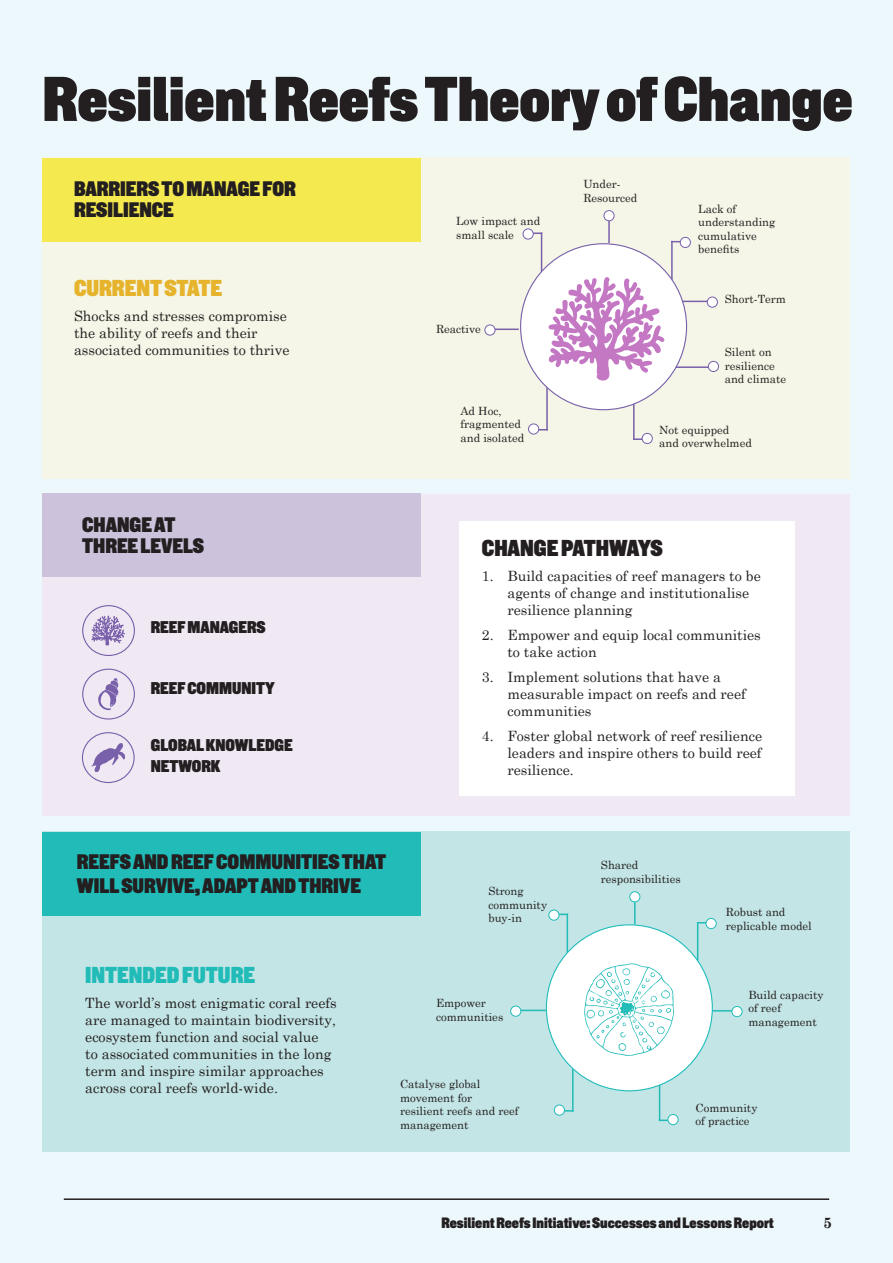
<style>
.page{position:relative;width:893px;height:1263px;background:#edf8fc}
.page>*{position:absolute;margin:0;border:0;box-sizing:border-box;transform-origin:0 0}
.Heading{font:63px "New Grotesk Square SIX";color:#231f20}
.t1{font:22.95px "New Grotesk Square SIX";color:#22bcb8}
.t2{font:22.95px "New Grotesk Square SIX";color:#231f20}
.t3{font:22.95px "New Grotesk Square SIX";color:#e6b42c}
.t4{font:21px/21px "New Grotesk Square SIX";color:#231f20}
.t5{font:16.95px/20.4px "New Grotesk Square SIX";color:#231f20}
.t6{font:15px "New Grotesk Square SIX";color:#231f20}
.t7{font:700 15px "Century Schoolbook";color:#231f20}
.t8{font:14.1px/17px "Century Schoolbook";color:#231f20}
.t9{font:11.4px/13.6px "Century Schoolbook";color:#231f20}
</style>
<div class="page">
<hr style="left:64px;top:1198px;width:765px;height:2px;background:#231f20">
<div style="left:43px;top:157px;width:807px;height:322px;background:#f5f6e7"></div>
<div style="left:43px;top:494px;width:807px;height:321px;background:#f0e9f4"></div>
<div style="left:43px;top:831px;width:807px;height:320px;background:#c3e5e5"></div>
<svg style="left:91px;top:743px;width:34px;height:29px"></svg>
<svg style="left:98px;top:678px;width:21px;height:32px"></svg>
<hr style="left:541px;top:232px;width:1px;height:51px;background:#7960aa">
<svg style="left:534px;top:232px;width:8px;height:2px"></svg>
<div style="left:523px;top:229px;width:10px;height:10px;background:#fff;border-radius:50%"></div>
<div style="left:523px;top:229px;width:11px;height:10px;border:1px solid #7960aa;border-radius:50%"></div>
<svg style="left:495px;top:329px;width:24px;height:1px"></svg>
<div style="left:485px;top:325px;width:10px;height:10px;background:#fff;border-radius:50%"></div>
<div style="left:484px;top:325px;width:11px;height:10px;border:1px solid #7960aa;border-radius:50%"></div>
<hr style="left:546px;top:379px;width:2px;height:51px;background:#7960aa">
<div style="left:528px;top:424px;width:11px;height:10px;background:#fff;border-radius:50%"></div>
<div style="left:528px;top:423px;width:11px;height:11px;border:1px solid #7960aa;border-radius:50%"></div>
<hr style="left:671px;top:241px;width:2px;height:51px;background:#7960aa">
<div style="left:680px;top:237px;width:10px;height:10px;background:#fff;border-radius:50%"></div>
<div style="left:680px;top:237px;width:11px;height:11px;border:1px solid #7960aa;border-radius:50%"></div>
<hr style="left:608px;top:221px;width:2px;height:22px;background:#7960aa">
<div style="left:604px;top:211px;width:10px;height:10px;background:#fff;border-radius:50%"></div>
<div style="left:604px;top:210px;width:10px;height:11px;border:1px solid #7960aa;border-radius:50%"></div>
<hr style="left:673px;top:301px;width:43px;height:1px;background:#7960aa">
<div style="left:707px;top:297px;width:10px;height:10px;background:#fff;border-radius:50%"></div>
<div style="left:707px;top:297px;width:11px;height:11px;border:1px solid #7960aa;border-radius:50%"></div>
<hr style="left:633px;top:389px;width:2px;height:51px;background:#7960aa">
<svg style="left:634px;top:438px;width:8px;height:2px"></svg>
<div style="left:642px;top:433px;width:10px;height:11px;background:#fff;border-radius:50%"></div>
<div style="left:642px;top:433px;width:11px;height:11px;border:1px solid #7960aa;border-radius:50%"></div>
<hr style="left:674px;top:366px;width:43px;height:2px;background:#7960aa">
<div style="left:708px;top:361px;width:10px;height:11px;background:#fff;border-radius:50%"></div>
<div style="left:708px;top:361px;width:11px;height:11px;border:1px solid #7960aa;border-radius:50%"></div>
<div style="left:521px;top:244px;width:165px;height:166px;background:#fff;border-radius:50%"></div>
<svg style="left:548px;top:277px;width:117px;height:107px"></svg>
<div style="left:43px;top:158px;width:378px;height:83px;background:#f4ea50"></div>
<div style="left:459px;top:521px;width:336px;height:275px;background:#fff"></div>
<div style="left:43px;top:494px;width:378px;height:83px;background:#ccc2db"></div>
<div style="left:82px;top:605px;width:53px;height:51px;border:1px solid #7960aa;border-radius:50%"></div>
<svg style="left:91px;top:615px;width:34px;height:31px"></svg>
<div style="left:82px;top:669px;width:53px;height:50px;border:1px solid #7960aa;border-radius:50%"></div>
<div style="left:82px;top:732px;width:53px;height:51px;border:1px solid #7960aa;border-radius:50%"></div>
<div style="left:43px;top:832px;width:378px;height:83px;background:#22bcb8"></div>
<hr style="left:567px;top:914px;width:1px;height:50px;background:#22bcb8">
<div style="left:549px;top:910px;width:10px;height:10px;background:#fff;border-radius:50%"></div>
<div style="left:548px;top:910px;width:11px;height:10px;border:1px solid #22bcb8;border-radius:50%"></div>
<hr style="left:516px;top:1010px;width:30px;height:1px;background:#22bcb8">
<div style="left:511px;top:1006px;width:10px;height:10px;background:#fff;border-radius:50%"></div>
<div style="left:510px;top:1006px;width:11px;height:10px;border:1px solid #22bcb8;border-radius:50%"></div>
<hr style="left:572px;top:1060px;width:2px;height:51px;background:#22bcb8">
<div style="left:554px;top:1105px;width:10px;height:10px;background:#fff;border-radius:50%"></div>
<div style="left:554px;top:1105px;width:11px;height:10px;border:1px solid #21bdbd;border-radius:50%"></div>
<hr style="left:697px;top:922px;width:1px;height:51px;background:#22bcb8">
<div style="left:706px;top:918px;width:10px;height:11px;background:#fff;border-radius:50%"></div>
<div style="left:706px;top:918px;width:11px;height:11px;border:1px solid #22bcb8;border-radius:50%"></div>
<hr style="left:634px;top:902px;width:2px;height:22px;background:#22bcb8">
<div style="left:630px;top:892px;width:10px;height:10px;background:#fff;border-radius:50%"></div>
<div style="left:629px;top:891px;width:11px;height:11px;border:1px solid #22bcb8;border-radius:50%"></div>
<hr style="left:698px;top:1010px;width:42px;height:1px;background:#22bcb8">
<div style="left:732px;top:1006px;width:10px;height:11px;background:#fff;border-radius:50%"></div>
<div style="left:732px;top:1006px;width:10px;height:11px;border:1px solid #22bcb8;border-radius:50%"></div>
<hr style="left:659px;top:1070px;width:1px;height:51px;background:#22bcb8">
<svg style="left:660px;top:1119px;width:8px;height:2px"></svg>
<div style="left:668px;top:1114px;width:10px;height:11px;background:#fff;border-radius:50%"></div>
<div style="left:668px;top:1114px;width:10px;height:11px;border:1px solid #22bcb8;border-radius:50%"></div>
<div style="left:546px;top:925px;width:166px;height:166px;background:#fff;border-radius:50%"></div>
<svg style="left:584px;top:963px;width:90px;height:93px"></svg>
<p class="Heading" style="left:43px;top:59px;width:812px">Resilient Reefs Theory of Change</p>
<p class="t4" style="left:74px;top:178px;width:223px">BARRIERS TO MANAGE FOR<br>RESILIENCE</p>
<p class="t3" style="left:74px;top:274px;width:150px">CURRENT STATE</p>
<p class="t8" style="left:74px;top:307px;width:217px">Shocks and stresses compromise the ability of reefs and their associated communities to thrive</p>
<p class="t4" style="left:82px;top:515px;width:123px">CHANGE AT<br>THREE LEVELS</p>
<p class="t5" style="left:151px;top:618px;width:116px">REEF MANAGERS</p>
<p class="t5" style="left:151px;top:678px;width:125px">REEF COMMUNITY</p>
<p class="t5" style="left:151px;top:735px;width:143px">GLOBAL KNOWLEDGE<br>NETWORK</p>
<p class="t9" style="left:456px;top:213px;width:86px">Low impact and small scale</p>
<p class="t9" style="left:436px;top:321px;width:46px">Reactive</p>
<p class="t9" style="left:460px;top:403px;width:65px">Ad Hoc, fragmented and isolated</p>
<p class="t9" style="left:583px;top:176px;width:55px">Under-<br>Resourced</p>
<p class="t9" style="left:698px;top:201px;width:79px">Lack of understanding cumulative benefits</p>
<p class="t9" style="left:725px;top:291px;width:63px">Short-Term</p>
<p class="t9" style="left:725px;top:344px;width:63px">Silent on resilience and climate</p>
<p class="t9" style="left:659px;top:422px;width:94px">Not equipped and overwhelmed</p>
<p class="t2" style="left:482px;top:533px;width:182px">CHANGE PATHWAYS</p>
<p class="t8" style="left:507px;top:566px;width:255px;text-indent:-26px">1. Build capacities of reef managers to be agents of change and institutionalise resilience planning</p>
<p class="t8" style="left:507px;top:625px;width:255px;text-indent:-26px">2. Empower and equip local communities to take action</p>
<p class="t8" style="left:507px;top:667px;width:240px;text-indent:-26px">3. Implement solutions that have a measurable impact on reefs and reef communities</p>
<p class="t8" style="left:507px;top:726px;width:256px;text-align:justify;text-indent:-26px">4. Foster global network of reef resilience leaders and inspire others to build reef resilience.</p>
<p class="t4" style="left:77px;top:850px;width:311px;line-height:24px">REEFS AND REEF COMMUNITIES THAT<br>WILL SURVIVE, ADAPT AND THRIVE</p>
<p class="t9" style="left:488px;top:883px;width:60px">Strong community buy-in</p>
<p class="t1" style="left:85px;top:960px;width:171px">INTENDED FUTURE</p>
<p class="t8" style="left:85px;top:993px;width:253px">The world’s most enigmatic coral reefs are managed to maintain biodiversity, ecosystem function and social value<br>to associated communities in the long term and inspire similar approaches across coral reefs world-wide.</p>
<p class="t9" style="left:436px;top:995px;width:69px">Empower communities</p>
<p class="t9" style="left:400px;top:1076px;width:120px">Catalyse global movement for resilient reefs and reef management</p>
<p class="t9" style="left:601px;top:857px;width:81px">Shared responsibilities</p>
<p class="t9" style="left:726px;top:904px;width:87px">Robust and replicable model</p>
<p class="t9" style="left:748px;top:986px;width:77px">Build capacity of reef management</p>
<p class="t9" style="left:695px;top:1100px;width:63px">Community of practice</p>
<p class="t6" style="left:441px;top:1213px;width:334px">Resilient Reefs Initiative: Successes and Lessons Report</p>
<p class="t7" style="left:823px;top:1211px;width:10px">5</p>
</div>
